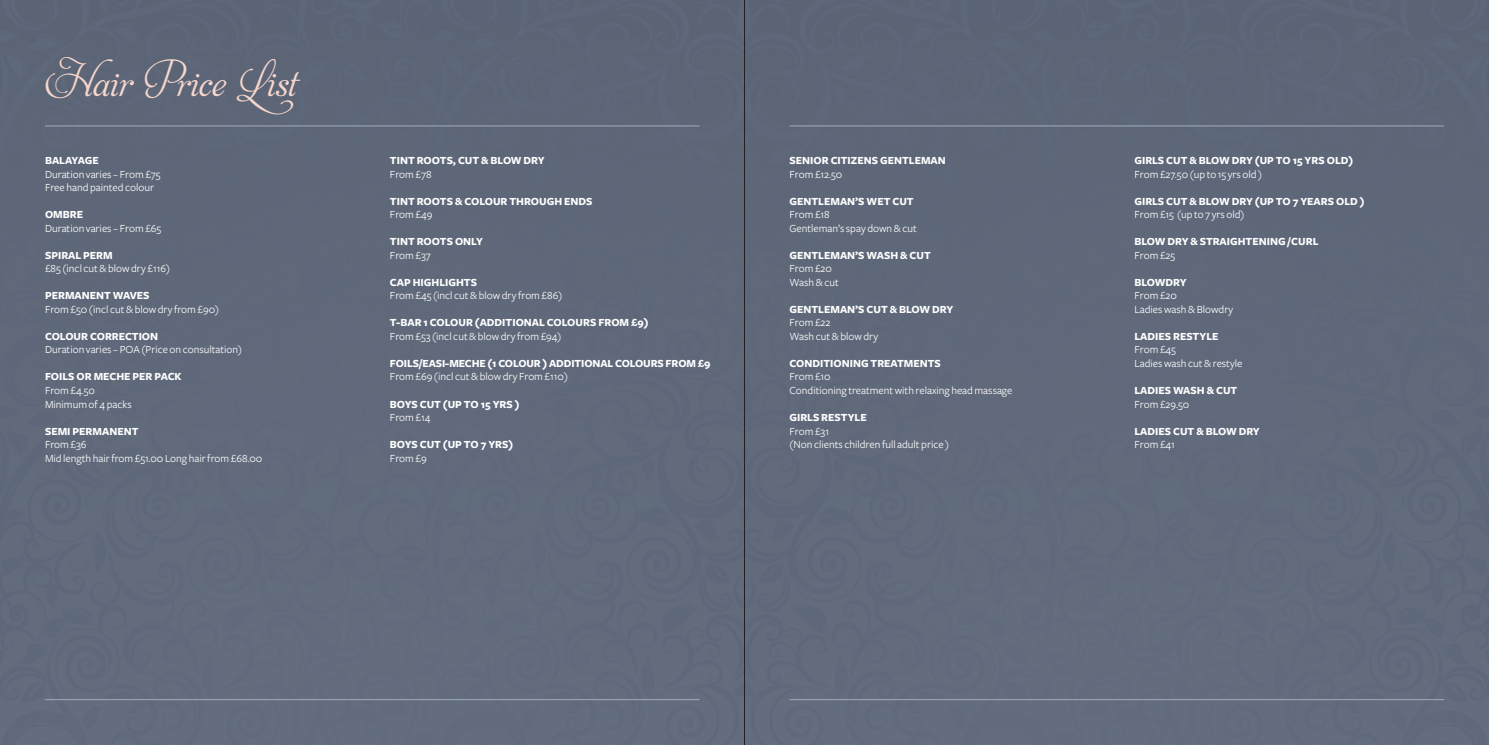
<style>
.page{position:relative;width:1489px;height:745px;background:#fff}
.page>*{position:absolute;margin:0;border:0;box-sizing:border-box;transform-origin:0 0}
.t1{font:31.25px "Aphrodite Pro";color:#f7d7cd}
.t2{font:11.25px "Freight Sans";color:#fff}
.t3{font:700 11.25px "Freight Sans";color:#fff}
.s1{font-size:30px}
</style>
<div class="page">
<div style="left:0;top:0;width:1488px;height:744px;background:#5f697a"></div>
<hr style="left:45px;top:125px;width:654px;height:1px;background:#a2acb8">
<hr style="left:789px;top:125px;width:654px;height:1px;background:#a2acb8">
<hr style="left:45px;top:698px;width:654px;height:1px;background:#a2acb8">
<hr style="left:789px;top:698px;width:654px;height:1px;background:#a2acb8">
<hr style="left:744px;top:0;width:1px;height:744px;background:#231f20">
<p class="t1" style="left:45px;top:66px;width:253px">Hair P<span class="s1">r</span>ice List</p>
<p class="t3" style="left:45px;top:154px;width:55px">BALAYAGE</p>
<p class="t2" style="left:45px;top:168px;width:117px">Duration varies – From £75</p>
<p class="t2" style="left:45px;top:181px;width:111px">Free hand painted colour</p>
<p class="t3" style="left:45px;top:208px;width:40px">OMBRE</p>
<p class="t2" style="left:45px;top:222px;width:118px">Duration varies – From £65</p>
<p class="t3" style="left:45px;top:249px;width:69px">SPIRAL PERM</p>
<p class="t2" style="left:45px;top:262px;width:126px">£85 (incl cut &amp; blow dry £116)</p>
<p class="t3" style="left:45px;top:289px;width:106px">PERMANENT WAVES</p>
<p class="t2" style="left:45px;top:303px;width:176px">From £50 (incl cut &amp; blow dry from £90)</p>
<p class="t3" style="left:45px;top:330px;width:115px">COLOUR CORRECTION</p>
<p class="t2" style="left:45px;top:343px;width:199px">Duration varies – POA (Price on consultation)</p>
<p class="t3" style="left:45px;top:370px;width:138px">FOILS OR MECHE PER PACK</p>
<p class="t2" style="left:45px;top:384px;width:52px">From £4.50</p>
<p class="t2" style="left:45px;top:397px;width:88px">Minimum of 4 packs</p>
<p class="t3" style="left:45px;top:424px;width:95px">SEMI PERMANENT</p>
<p class="t2" style="left:45px;top:438px;width:43px">From £36</p>
<p class="t2" style="left:45px;top:451px;width:219px">Mid length hair from £51.00 Long hair from £68.00</p>
<p class="t3" style="left:390px;top:154px;width:156px">TINT ROOTS, CUT &amp; BLOW DRY</p>
<p class="t2" style="left:390px;top:168px;width:43px">From £78</p>
<p class="t3" style="left:390px;top:195px;width:204px">TINT ROOTS &amp; COLOUR THROUGH ENDS</p>
<p class="t2" style="left:390px;top:208px;width:44px">From £49</p>
<p class="t3" style="left:390px;top:235px;width:94px">TINT ROOTS ONLY</p>
<p class="t2" style="left:390px;top:249px;width:42px">From £37</p>
<p class="t3" style="left:390px;top:276px;width:89px">CAP HIGHLIGHTS</p>
<p class="t2" style="left:390px;top:289px;width:174px">From £45 (incl cut &amp; blow dry from £86)</p>
<p class="t3" style="left:390px;top:316px;width:260px">T-BAR 1 COLOUR (ADDITIONAL COLOURS FROM £9)</p>
<p class="t2" style="left:390px;top:330px;width:173px">From £53 (incl cut &amp; blow dry from £94)</p>
<p class="t3" style="left:390px;top:357px;width:322px">FOILS/EASI-MECHE (1 COLOUR ) ADDITIONAL COLOURS FROM £9</p>
<p class="t2" style="left:390px;top:370px;width:179px">From £69 (incl cut &amp; blow dry From £110)</p>
<p class="t3" style="left:390px;top:397px;width:131px">BOYS CUT (UP TO 15 YRS )</p>
<p class="t2" style="left:390px;top:411px;width:42px">From £14</p>
<p class="t3" style="left:390px;top:438px;width:125px">BOYS CUT (UP TO 7 YRS)</p>
<p class="t2" style="left:390px;top:451px;width:38px">From £9</p>
<p class="t3" style="left:789px;top:154px;width:158px">SENIOR CITIZENS GENTLEMAN</p>
<p class="t2" style="left:789px;top:168px;width:54px">From £12.50</p>
<p class="t3" style="left:789px;top:195px;width:126px">GENTLEMAN’S WET CUT</p>
<p class="t2" style="left:789px;top:208px;width:42px">From £18</p>
<p class="t2" style="left:789px;top:222px;width:129px">Gentleman’s spay down &amp; cut</p>
<p class="t3" style="left:789px;top:249px;width:143px">GENTLEMAN’S WASH &amp; CUT</p>
<p class="t2" style="left:789px;top:262px;width:44px">From £20</p>
<p class="t2" style="left:789px;top:276px;width:51px">Wash &amp; cut</p>
<p class="t3" style="left:789px;top:303px;width:165px">GENTLEMAN’S CUT &amp; BLOW DRY</p>
<p class="t2" style="left:789px;top:316px;width:43px">From £22</p>
<p class="t2" style="left:789px;top:330px;width:90px">Wash cut &amp; blow dry</p>
<p class="t3" style="left:789px;top:357px;width:153px">CONDITIONING TREATMENTS</p>
<p class="t2" style="left:789px;top:370px;width:43px">From £10</p>
<p class="t2" style="left:789px;top:384px;width:224px">Conditioning treatment with relaxing head massage</p>
<p class="t3" style="left:789px;top:411px;width:79px">GIRLS RESTYLE</p>
<p class="t2" style="left:789px;top:424px;width:41px">From £31</p>
<p class="t2" style="left:789px;top:438px;width:161px">(Non clients children full adult price )</p>
<p class="t3" style="left:1134px;top:154px;width:220px">GIRLS CUT &amp; BLOW DRY (UP TO 15 YRS OLD)</p>
<p class="t2" style="left:1134px;top:168px;width:129px">From £27.50 (up to 15 yrs old )</p>
<p class="t3" style="left:1134px;top:195px;width:232px">GIRLS CUT &amp; BLOW DRY (UP TO 7 YEARS OLD )</p>
<p class="t2" style="left:1134px;top:208px;width:111px">From £15 (up to 7 yrs old)</p>
<p class="t3" style="left:1134px;top:235px;width:185px">BLOW DRY &amp; STRAIGHTENING /CURL</p>
<p class="t2" style="left:1134px;top:249px;width:42px">From £25</p>
<p class="t3" style="left:1134px;top:276px;width:54px">BLOWDRY</p>
<p class="t2" style="left:1134px;top:289px;width:44px">From £20</p>
<p class="t2" style="left:1134px;top:303px;width:100px">Ladies wash &amp; Blowdry</p>
<p class="t3" style="left:1134px;top:330px;width:86px">LADIES RESTYLE</p>
<p class="t2" style="left:1134px;top:343px;width:43px">From £45</p>
<p class="t2" style="left:1134px;top:357px;width:109px">Ladies wash cut &amp; restyle</p>
<p class="t3" style="left:1134px;top:384px;width:104px">LADIES WASH &amp; CUT</p>
<p class="t2" style="left:1134px;top:397px;width:56px">From £29.50</p>
<p class="t3" style="left:1134px;top:424px;width:127px">LADIES CUT &amp; BLOW DRY</p>
<p class="t2" style="left:1134px;top:438px;width:42px">From £41</p>
</div>
